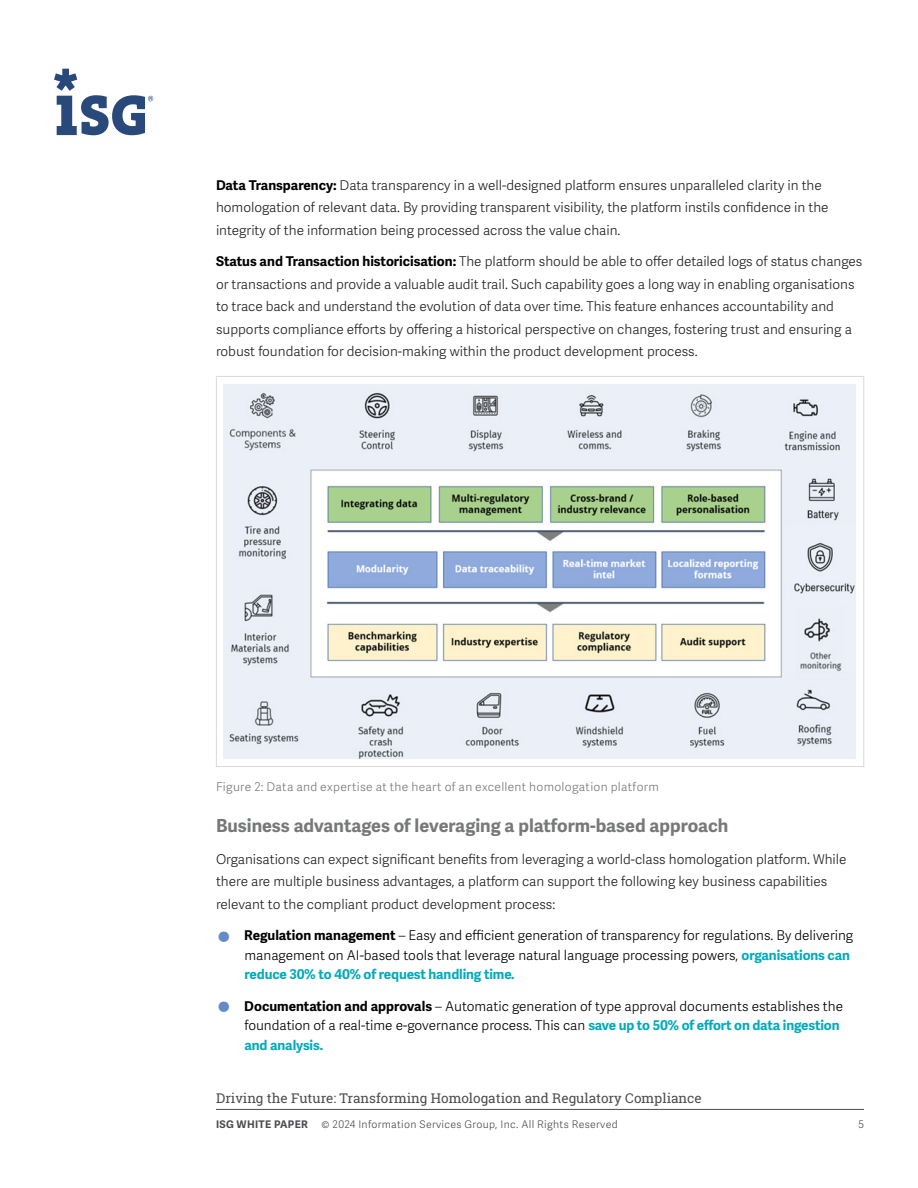
<style>
.page{position:relative;width:918px;height:1188px;background:#fff}
.page>*{position:absolute;margin:0;border:0;box-sizing:border-box;transform-origin:0 0}
.text_headlines{font:700 18px "Adelle Sans";color:#76797a}
.text{font:300 13.5px/22.5px "Adelle Sans";color:#231f20}
.t1{font:300 13.5px/19.5px "Adelle Sans";color:#000}
.t2{font:13.5px "Roboto Slab";color:#494c50}
.Fig_description{font:300 12px "Adelle Sans";letter-spacing:.025em;color:#76797a}
.t3{font:300 10.5px "Adelle Sans";letter-spacing:.03em;color:#494c50}
.t4{font:700 10.5px "Adelle Sans";letter-spacing:.03em;color:#494c50}
.s1{font-weight:700;color:#000}
.s2{font-size:25.5px;color:#638bc7}
.s3{font-weight:700}
.s4{font-weight:700;color:#03abba}
</style>
<div class="page">
<hr style="left:216px;top:1109px;width:648px;height:1px;background:#494c50">
<svg style="left:54px;top:69px;width:99px;height:66px"></svg>
<img style="left:224px;top:385px;width:632px;height:374px">
<p class="text" style="left:216px;top:174px;width:614px"><span class="s1">Data Transparency:</span> Data transparency in a well-designed platform ensures unparalleled clarity in the homologation of relevant data. By providing transparent visibility, the platform instils confidence in the integrity of the information being processed across the value chain.</p>
<p class="text" style="left:216px;top:251px;width:648px"><span class="s1">Status and Transaction historicisation:</span> The platform should be able to offer detailed logs of status changes or transactions and provide a valuable audit trail. Such capability goes a long way in enabling organisations to trace back and understand the evolution of data over time. This feature enhances accountability and supports compliance efforts by offering a historical perspective on changes, fostering trust and ensuring a robust foundation for decision-making within the product development process.</p>
<p class="Fig_description" style="left:216px;top:780px;width:444px">Figure 2: Data and expertise at the heart of an excellent homologation platform</p>
<p class="text_headlines" style="left:216px;top:815px;width:514px">Business advantages of leveraging a platform-based approach</p>
<p class="text" style="left:216px;top:848px;width:632px">Organisations can expect significant benefits from leveraging a world-class homologation platform. While there are multiple business advantages, a platform can support the following key business capabilities relevant to the compliant product development process:</p>
<p class="t1" style="left:244px;top:926px;width:610px;text-indent:-28px"><span class="s2">●</span> <span class="s3">Regulation management</span> – Easy and efficient generation of transparency for regulations. By delivering management on AI-based tools that leverage natural language processing powers, <span class="s4">organisations can reduce 30% to 40% of request handling time.</span></p>
<p class="t1" style="left:244px;top:997px;width:600px;text-indent:-28px"><span class="s2">●</span> <span class="s3">Documentation and approvals</span> – Automatic generation of type approval documents establishes the foundation of a real-time e-governance process. This can <span class="s4">save up to 50% of effort on data ingestion and analysis.</span></p>
<p class="t2" style="left:216px;top:1088px;width:487px">Driving the Future: Transforming Homologation and Regulatory Compliance</p>
<p class="t4" style="left:216px;top:1118px;width:93px">ISG WHITE PAPER</p>
<p class="t3" style="left:322px;top:1118px;width:298px">© 2024 Information Services Group, Inc. All Rights Reserved</p>
<p class="t3" style="left:858px;top:1118px;width:7px">5</p>
</div>
